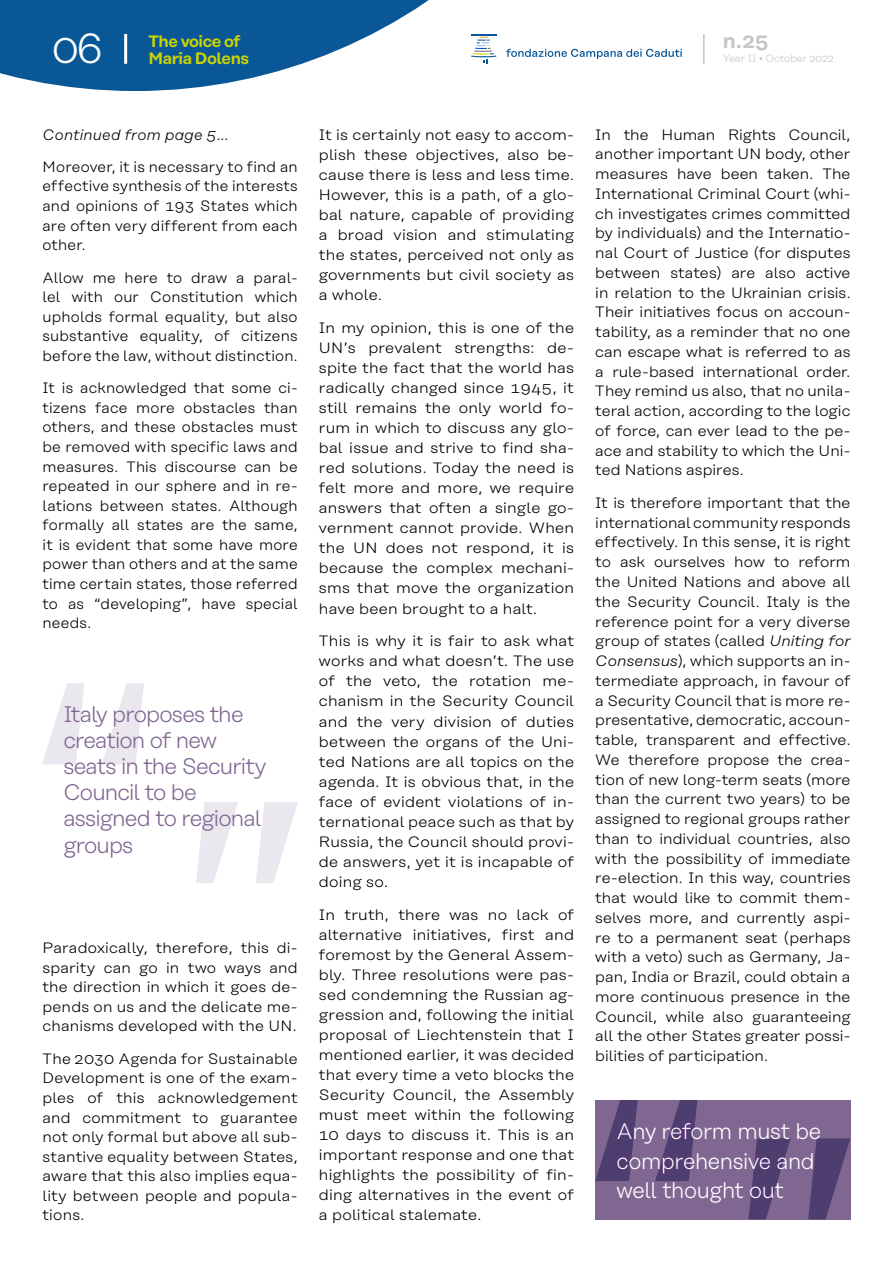
<style>
.page{position:relative;width:893px;height:1263px;background:#fff}
.page>*{position:absolute;margin:0;border:0;box-sizing:border-box;transform-origin:0 0}
.t1{font:300 42px "Rational Text";color:#fff}
.t2{font:300 22.5px/26.1px "Rational Text";letter-spacing:-.035em;color:#806791}
.t3{font:300 22.5px/29.4px "Rational Text";letter-spacing:-.015em;color:#fff}
.t4{font:600 21px "Rational Text";color:#c6c6c6}
.t5{font:600 16.5px/16.5px "Rational Text";letter-spacing:-.03em;color:#cad200}
.t6{font:300 15px/19.8px "Rational Text";letter-spacing:.01em;color:#000;text-align:justify;scale:1.05 1}
.t7{font:300 15px/20.1px "Rational Text";letter-spacing:.01em;color:#000;text-align:justify;scale:1.07 1}
.t8{font:300 15px/19.6px "Rational Text";letter-spacing:.01em;color:#000;text-align:justify}
.t9{font:italic 300 15px "Rational Text";letter-spacing:.015em;color:#000}
.t10{font:300 10.5px "Rational Text";color:#c6c6c6}
.s1{font-style:italic}
</style>
<div class="page">
<svg style="left:506px;top:49px;width:176px;height:10px"></svg>
<svg style="left:471px;top:34px;width:25px;height:30px"></svg>
<svg style="left:0;top:0;width:429px;height:91px"></svg>
<hr style="left:124px;top:34px;width:3px;height:30px;background:#fff">
<hr style="left:703px;top:34px;width:2px;height:30px;background:#c6c6c6">
<svg style="left:196px;top:802px;width:102px;height:81px"></svg>
<svg style="left:42px;top:683px;width:102px;height:81px"></svg>
<div style="left:595px;top:1100px;width:255px;height:119px;background:#806791"></div>
<svg style="left:595px;top:1100px;width:102px;height:81px"></svg>
<svg style="left:748px;top:1138px;width:102px;height:81px"></svg>
<h1 class="t1" style="left:52px;top:25px;width:53px">06</h1>
<h3 class="t4" style="left:723px;top:28px;width:47px">n.25</h3>
<p class="t5" style="left:148px;top:33px;width:102px">The voice of<br>Maria Dolens</p>
<p class="t10" style="left:723px;top:53px;width:113px">Year II • October 2022</p>
<p class="t9" style="left:43px;top:126px;width:188px">Continued from page 5...</p>
<p class="t8" style="left:43px;top:157px;width:257px">Moreover, it is necessary to find an effective synthesis of the interests and opinions of 193 States which are often very different from each other.</p>
<p class="t8" style="left:43px;top:268px;width:257px">Allow me here to draw a paral&shy;lel with our Constitution which upholds formal equality, but also substantive equality, of citizens before the law, without distinction.</p>
<p class="t8" style="left:43px;top:378px;width:257px">It is acknowledged that some ci&shy;tizens face more obstacles than others, and these obstacles must be removed with specific laws and measures. This discourse can be repeated in our sphere and in re&shy;lations between states. Although formally all states are the same, it is evident that some have more power than others and at the same time certain states, those referred to as “developing”, have special needs.</p>
<h2 class="t2" style="left:63px;top:701px;width:204px">Italy proposes the creation of new seats in the Security<br>Council to be assigned to regional groups</h2>
<p class="t6" style="left:43px;top:938px;width:244px">Paradoxically, therefore, this di&shy;sparity can go in two ways and the direction in which it goes de&shy;pends on us and the delicate me&shy;chanisms developed with the UN.</p>
<p class="t6" style="left:43px;top:1049px;width:244px">The 2030 Agenda for Sustainable Development is one of the exam&shy;ples of this acknowledgement and commitment to guarantee not only formal but above all sub&shy;stantive equality between States, aware that this also implies equa&shy;lity between people and popula&shy;tions.</p>
<p class="t7" style="left:319px;top:124px;width:240px">It is certainly not easy to accom&shy;plish these objectives, also be&shy;cause there is less and less time.<br>However, this is a path, of a glo&shy;bal nature, capable of providing a broad vision and stimulating the states, perceived not only as governments but civil society as a whole.</p>
<p class="t7" style="left:319px;top:318px;width:240px">In my opinion, this is one of the UN’s prevalent strengths: de&shy;spite the fact that the world has radically changed since 1945, it still remains the only world fo&shy;rum in which to discuss any glo&shy;bal issue and strive to find sha&shy;red solutions. Today the need is felt more and more, we require answers that often a single go&shy;vernment cannot provide. When the UN does not respond, it is because the complex mechani&shy;sms that move the organization have been brought to a halt.</p>
<p class="t7" style="left:319px;top:631px;width:240px">This is why it is fair to ask what works and what doesn’t. The use of the veto, the rotation me&shy;chanism in the Security Council and the very division of duties between the organs of the Uni&shy;ted Nations are all topics on the agenda. It is obvious that, in the face of evident violations of in&shy;ternational peace such as that by Russia, the Council should provi&shy;de answers, yet it is incapable of doing so.</p>
<p class="t7" style="left:319px;top:904px;width:240px">In truth, there was no lack of alternative initiatives, first and foremost by the General Assem&shy;bly. Three resolutions were pas&shy;sed condemning the Russian ag&shy;gression and, following the initial proposal of Liechtenstein that I mentioned earlier, it was decided that every time a veto blocks the Security Council, the Assembly must meet within the following 10 days to discuss it. This is an important response and one that highlights the possibility of fin&shy;ding alternatives in the event of a political stalemate.</p>
<p class="t6" style="left:595px;top:124px;width:245px">In the Human Rights Council, another important UN body, other measures have been taken. The International Criminal Court (whi&shy;ch investigates crimes committed by individuals) and the Internatio&shy;nal Court of Justice (for disputes between states) are also active in relation to the Ukrainian crisis.<br>Their initiatives focus on accoun&shy;tability, as a reminder that no one can escape what is referred to as a rule-based international order.<br>They remind us also, that no unila&shy;teral action, according to the logic of force, can ever lead to the pe&shy;ace and stability to which the Uni&shy;ted Nations aspires.</p>
<p class="t6" style="left:595px;top:493px;width:245px">It is therefore important that the international community responds effectively. In this sense, it is right to ask ourselves how to reform the United Nations and above all the Security Council. Italy is the reference point for a very diverse group of states (called <span class="s1">Uniting for Consensus</span>), which supports an in&shy;termediate approach, in favour of a Security Council that is more re&shy;presentative, democratic, accoun&shy;table, transparent and effective.<br>We therefore propose the crea&shy;tion of new long-term seats (more than the current two years) to be assigned to regional groups rather than to individual countries, also with the possibility of immediate re-election. In this way, countries that would like to commit them&shy;selves more, and currently aspi&shy;re to a permanent seat (perhaps with a veto) such as Germany, Ja&shy;pan, India or Brazil, could obtain a more continuous presence in the Council, while also guaranteeing all the other States greater possi&shy;bilities of participation.</p>
<h2 class="t3" style="left:617px;top:1117px;width:206px">Any reform must be comprehensive and well thought out</h2>
</div>
